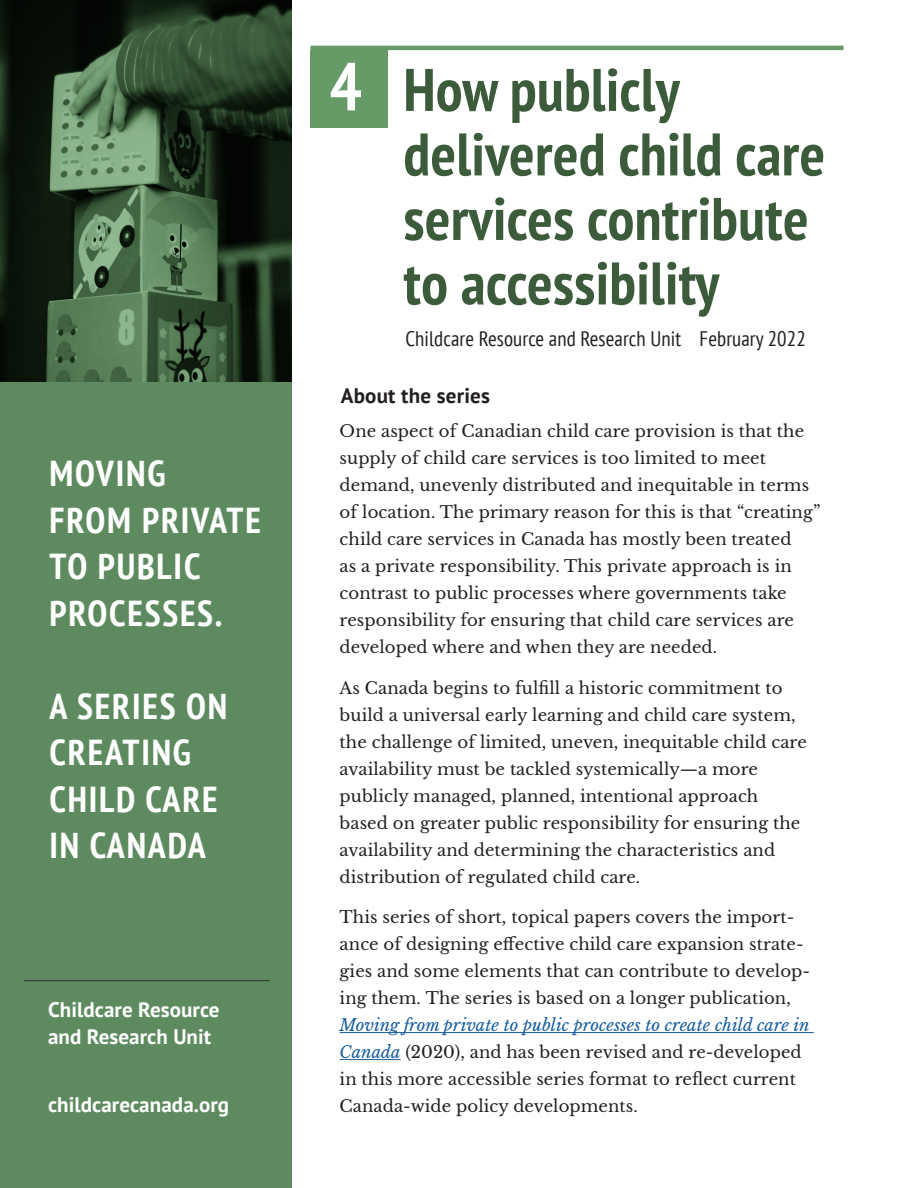
<style>
.page{position:relative;width:918px;height:1188px;background:#fff}
.page>*{position:absolute;margin:0;border:0;box-sizing:border-box;transform-origin:0 0}
.Series_paper_headlin{font:700 condensed 67.5px "PT Sans";color:#fff}
.Series_paper_headlin-2{font:700 condensed 60px/64.5px "PT Sans";letter-spacing:.005em;color:#3c5b3b}
.t1{font:700 condensed 36px/46.5px "PT Sans";letter-spacing:.05em;color:#fff}
.t2{font:700 21px/27px "PT Sans";letter-spacing:.005em;color:#fff}
.t3{font:condensed 21px "PT Sans";letter-spacing:.005em;color:#231f20}
.h3_para{font:700 21px "PT Sans";letter-spacing:.01em;color:#231f20}
.t4{font:16.5px/27px "Libre Baskerville";letter-spacing:.005em;color:#231f20}
.s1{font-style:italic;color:#175d9e}
</style>
<div class="page">
<div style="left:0;top:0;width:292px;height:1188px;background:#5d8b5f"></div>
<hr style="left:24px;top:980px;width:246px;height:1px;background:#312f30">
<img style="left:0;top:0;width:292px;height:381px">
<hr style="left:340px;top:1032px;width:474px;height:1px;background:#175d9e">
<hr style="left:340px;top:1059px;width:61px;height:1px;background:#175d9e">
<div style="left:310px;top:50px;width:78px;height:78px;background:#669a66"></div>
<hr style="left:310px;top:46px;width:533px;height:4px;background:#669a66">
<p class="t1" style="left:50px;top:450px;width:213px">MOVING<br>FROM PRIVATE<br>TO PUBLIC<br>PROCESSES.</p>
<p class="t1" style="left:50px;top:682px;width:179px">A SERIES ON<br>CREATING<br>CHILD CARE<br>IN CANADA</p>
<p class="t2" style="left:48px;top:996px;width:173px">Childcare Resource and Research Unit</p>
<p class="t2" style="left:48px;top:1090px;width:183px">childcarecanada.org</p>
<p class="Series_paper_headlin" style="left:330px;top:42px;width:34px">4</p>
<p class="Series_paper_headlin-2" style="left:404px;top:56px;width:423px">How publicly delivered child care services contribute to accessibility</p>
<p class="t3" style="left:406px;top:325px;width:402px">Childcare Resource and Research Unit February 2022</p>
<p class="h3_para" style="left:341px;top:381px;width:151px">About the series</p>
<p class="t4" style="left:340px;top:418px;width:482px">One aspect of Canadian child care provision is that the supply of child care services is too limited to meet demand, unevenly distributed and inequitable in terms of location. The primary reason for this is that “creating” child care services in Canada has mostly been treated<br>as a private responsibility. This private approach is in contrast to public processes where governments take responsibility for ensuring that child care services are developed where and when they are needed.</p>
<p class="t4" style="left:340px;top:675px;width:469px">As Canada begins to fulfill a historic commitment to build a universal early learning and child care system, the challenge of limited, uneven, inequitable child care availability must be tackled systemically—a more publicly managed, planned, intentional approach based on greater public responsibility for ensuring the availability and determining the characteristics and distribution of regulated child care.</p>
<p class="t4" style="left:340px;top:904px;width:472px">This series of short, topical papers covers the import&shy;ance of designing effective child care expansion strate&shy;gies and some elements that can contribute to develop&shy;ing them. The series is based on a longer publication, <span class="s1">Moving from private to public processes to create child care in Canada</span> (2020), and has been revised and re-developed in this more accessible series format to reflect current Canada--wide policy developments.</p>
</div>
